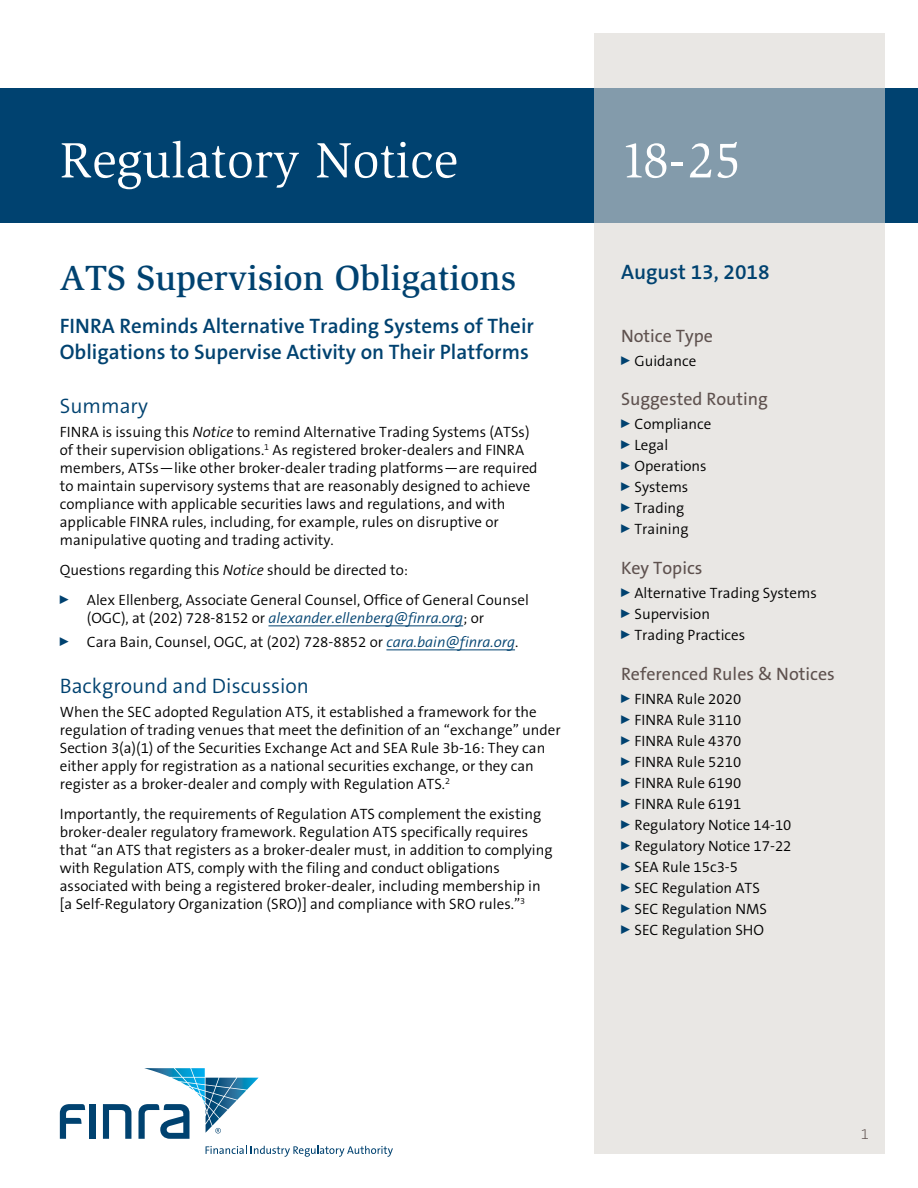
<style>
.page{position:relative;width:918px;height:1188px;background:#fff}
.page>*{position:absolute;margin:0;border:0;box-sizing:border-box;transform-origin:0 0}
.t1{font:51px "Slimbach LT";color:#fff}
.t2{font:500 36px "Slimbach LT";color:#004270}
.t3{font:600 21px/25.2px "The Sans B6";color:#004270}
.t4{font:300 21px "The Sans B4";color:#004270}
.t5{font:18px "The Sans B5 Plain";color:#5e514e}
.t6{font:300 15px/21px "The Sans B4";color:#000}
.t7{font:200 15px "The Sans B2";color:#5e514e}
.s1{font-style:italic}
.s2{font-style:italic;color:#004270}
</style>
<div class="page">
<div style="left:0;top:88px;width:918px;height:135px;background:#004270"></div>
<svg style="left:594px;top:34px;width:290px;height:1120px;background:#dcdddd"></svg>
<hr style="left:268px;top:625px;width:195px;height:1px;background:#004270">
<hr style="left:386px;top:649px;width:129px;height:1px;background:#004270">
<div style="left:90px;top:1104px;width:6px;height:35px;background:#004270"></div>
<svg style="left:103px;top:1104px;width:28px;height:35px"></svg>
<svg style="left:60px;top:1104px;width:25px;height:35px"></svg>
<svg style="left:206px;top:1146px;width:187px;height:11px"></svg>
<svg style="left:138px;top:1068px;width:121px;height:71px"></svg>
<h1 class="t1" style="left:60px;top:131px;width:400px">Regulatory Notice</h1>
<h1 class="t1" style="left:621px;top:131px;width:122px">18-25</h1>
<h2 class="t2" style="left:60px;top:256px;width:458px">ATS Supervision Obligations</h2>
<h3 class="t3" style="left:60px;top:314px;width:476px">FINRA Reminds Alternative Trading Systems of Their<br>Obligations to Supervise Activity on Their Platforms</h3>
<h3 class="t4" style="left:60px;top:394px;width:90px">Summary</h3>
<p class="t6" style="left:60px;top:423px;width:479px;line-height:18px">FINRA is issuing this <span class="s1">Notice</span> to remind Alternative Trading Systems (ATSs) of their supervision obligations.<sup>1</sup> As registered broker-dealers and FINRA members, ATSs—like other broker-dealer trading platforms—are required to maintain supervisory systems that are reasonably designed to achieve compliance with applicable securities laws and regulations, and with applicable FINRA rules, including, for example, rules on disruptive or manipulative quoting and trading activity.</p>
<p class="t6" style="left:60px;top:555px;width:471px;line-height:30px">Questions regarding this <span class="s1">Notice</span> should be directed to:<br><sup>0</sup> Alex Ellenberg, Associate General Counsel, Office of General Counsel</p>
<p class="t6" style="left:60px;top:606px;width:460px;line-height:24px;text-align:center">(OGC), at (202) 728-8152 or <span class="s2">alexander.ellenberg@finra.org</span>; or<br><sup>0</sup> Cara Bain, Counsel, OGC, at (202) 728-8852 or <span class="s2">cara.bain@finra.org</span>.</p>
<h3 class="t4" style="left:60px;top:674px;width:251px">Background and Discussion</h3>
<p class="t6" style="left:60px;top:703px;width:502px;line-height:18px">When the SEC adopted Regulation ATS, it established a framework for the regulation of trading venues that meet the definition of an “exchange” under Section 3(a)(1) of the Securities Exchange Act and SEA Rule 3b-16: They can either apply for registration as a national securities exchange, or they can register as a broker-dealer and comply with Regulation ATS.<sup>2</sup></p>
<p class="t6" style="left:60px;top:805px;width:494px;line-height:18px">Importantly, the requirements of Regulation ATS complement the existing broker-dealer regulatory framework. Regulation ATS specifically requires that “an ATS that registers as a broker-dealer must, in addition to complying with Regulation ATS, comply with the filing and conduct obligations associated with being a registered broker-dealer, including membership in [a Self-Regulatory Organization (SRO)] and compliance with SRO rules.”<sup>3</sup></p>
<h3 class="t3" style="left:621px;top:260px;width:150px">August 13, 2018</h3>
<p class="t5" style="left:621px;top:326px;width:93px">Notice Type</p>
<p class="t6" style="left:621px;top:351px;width:77px"><sup>0</sup> Guidance</p>
<p class="t5" style="left:621px;top:390px;width:149px">Suggested Routing</p>
<p class="t6" style="left:621px;top:414px;width:92px"><sup>0</sup> Compliance<br><sup>0</sup> Legal<br><sup>0</sup> Operations<br><sup>0</sup> Systems<br><sup>0</sup> Trading<br><sup>0</sup> Training</p>
<p class="t5" style="left:621px;top:558px;width:83px">Key Topics</p>
<p class="t6" style="left:621px;top:583px;width:197px"><sup>0</sup> Alternative Trading Systems<br><sup>0</sup> Supervision<br><sup>0</sup> Trading Practices</p>
<p class="t5" style="left:621px;top:664px;width:215px">Referenced Rules &amp; Notices</p>
<p class="t6" style="left:621px;top:689px;width:172px"><sup>0</sup> FINRA Rule 2020<br><sup>0</sup> FINRA Rule 3110<br><sup>0</sup> FINRA Rule 4370<br><sup>0</sup> FINRA Rule 5210<br><sup>0</sup> FINRA Rule 6190<br><sup>0</sup> FINRA Rule 6191<br><sup>0</sup> Regulatory Notice 14-10<br><sup>0</sup> Regulatory Notice 17-22<br><sup>0</sup> SEA Rule 15c3-5<br><sup>0</sup> SEC Regulation ATS<br><sup>0</sup> SEC Regulation NMS<br><sup>0</sup> SEC Regulation SHO</p>
<p class="t7" style="left:861px;top:1126px;width:10px">1</p>
</div>
